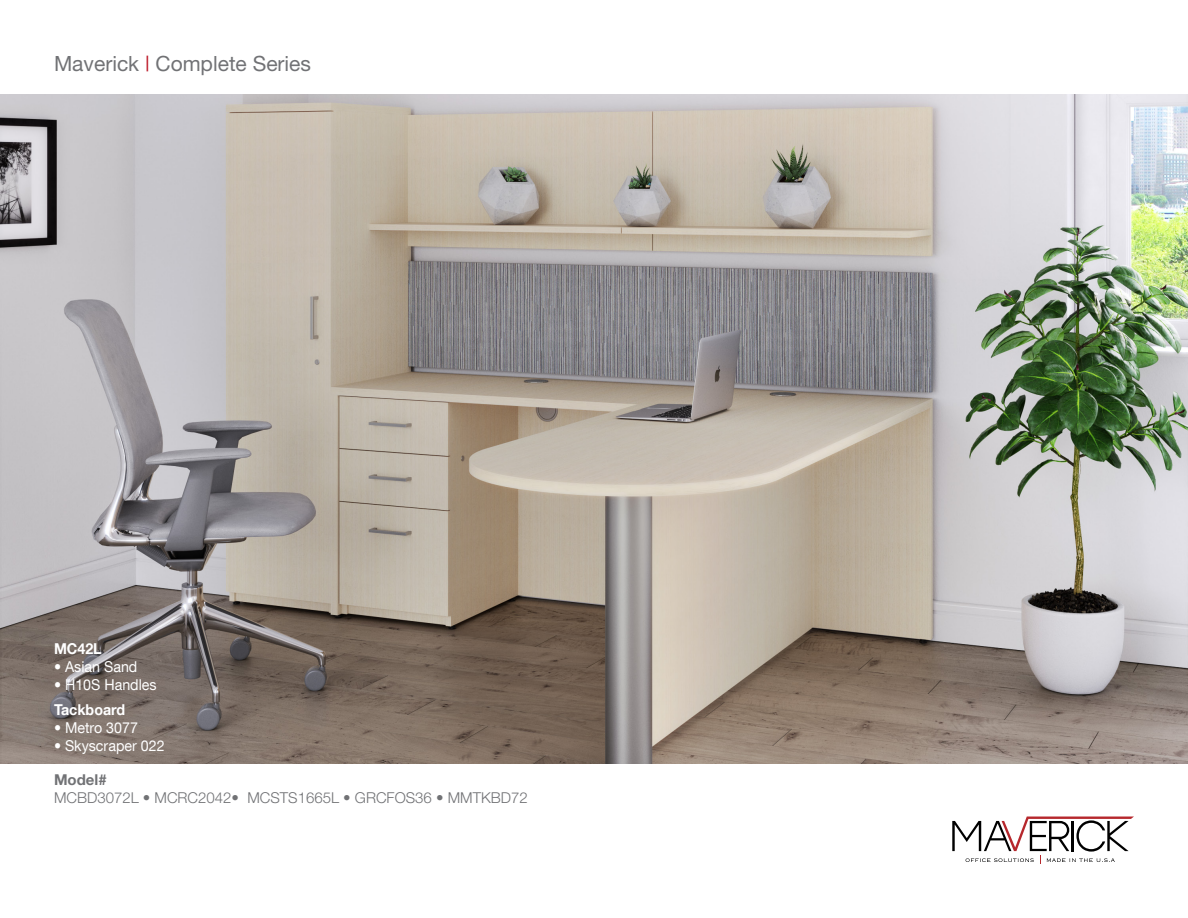
<style>
.page{position:relative;width:1188px;height:918px;background:#fff}
.page>*{position:absolute;margin:0;border:0;box-sizing:border-box;transform-origin:0 0}
.t1{font:21px "Helvetica Neue";color:#717275}
.t2{font:300 15px/18px "Helvetica Neue";color:#717275}
.t3{font:15px "Helvetica Neue LT Com";color:#fff;scale:.95 1}
.t4{font:700 15px "Helvetica Neue LT Com";color:#fff;scale:.95 1}
.s1{color:#be1d2c}
.s2{font-weight:700}
</style>
<div class="page">
<img style="left:0;top:94px;width:1188px;height:669px">
<svg style="left:952px;top:817px;width:182px;height:47px"></svg>
<p class="t1" style="left:54px;top:51px;width:259px">Maverick <span class="s1">|</span> Complete Series</p>
<p class="t4" style="left:54px;top:640px;width:52px">MC42L</p>
<p class="t3" style="left:54px;top:658px;width:89px">• Asian Sand</p>
<p class="t3" style="left:54px;top:676px;width:110px">• H10S Handles</p>
<p class="t4" style="left:54px;top:700px;width:76px">Tackboard</p>
<p class="t3" style="left:54px;top:719px;width:90px">• Metro 3077</p>
<p class="t3" style="left:54px;top:737px;width:118px">• Skyscraper 022</p>
<p class="t2" style="left:54px;top:771px;width:475px"><span class="s2">Model#<br></span>MCBD3072L • MCRC2042• MCSTS1665L • GRCFOS36 • MMTKBD72</p>
</div>
